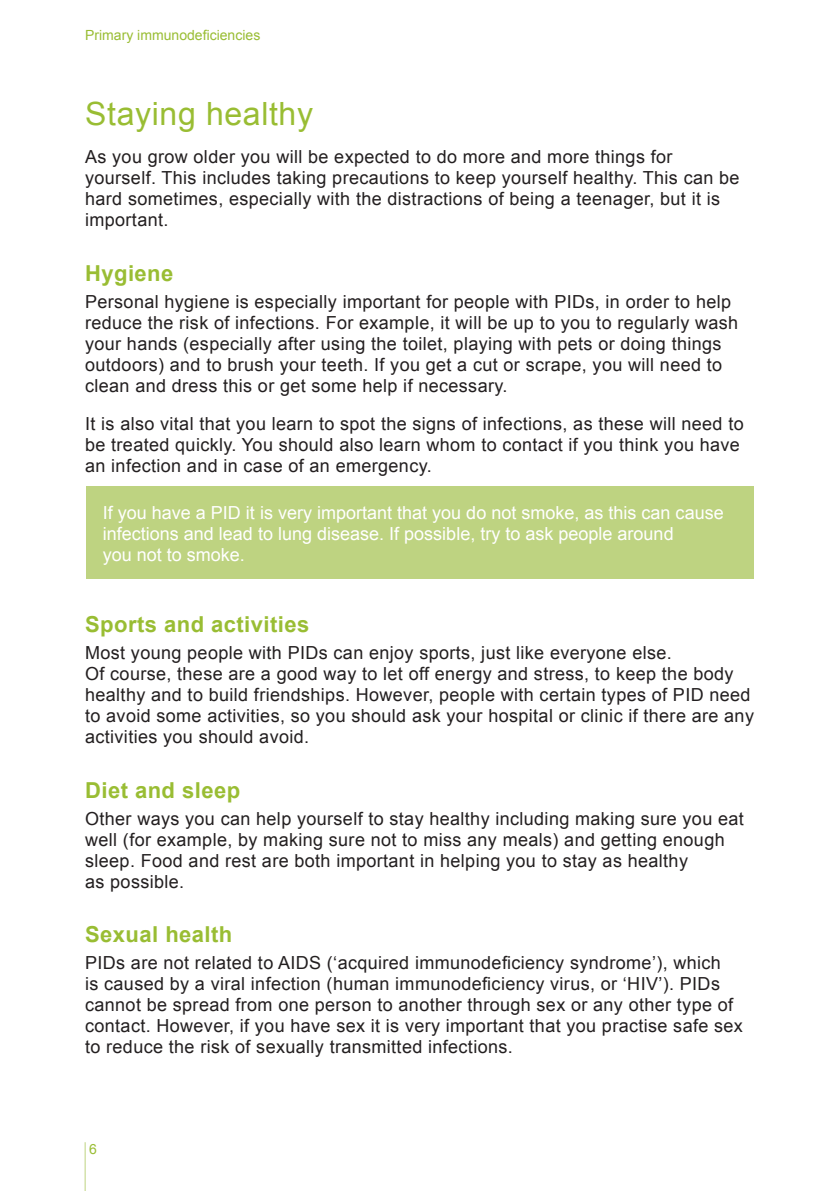
<style>
.page{position:relative;width:840px;height:1191px;background:#fff}
.page>*{position:absolute;margin:0;border:0;box-sizing:border-box;transform-origin:0 0}
.txt{font:32px "Arial";letter-spacing:.02em;color:#99bd33}
.txt-2{font:700 22px "Arial";letter-spacing:.02em;color:#99bd33}
.txt-3{font:18px/21px "Arial";letter-spacing:.02em;color:#231f20}
.txt-4{font:18px/21px "Arial";color:#fff}
.t1{font:14px "Arial";color:#99bd33}
</style>
<div class="page">
<hr style="left:85px;top:1142px;width:1px;height:49px;background:#bed381">
<div style="left:86px;top:486px;width:667px;height:92px;background:#bed381"></div>
<p class="t1" style="left:85px;top:25px;width:177px">Primary immunodeficiencies</p>
<p class="txt" style="left:85px;top:93px;width:229px">Staying healthy</p>
<p class="txt-3" style="left:85px;top:147px;width:655px">As you grow older you will be expected to do more and more things for yourself. This includes taking precautions to keep yourself healthy. This can be hard sometimes, especially with the distractions of being a teenager, but it is important.</p>
<p class="txt-2" style="left:85px;top:259px;width:90px">Hygiene</p>
<p class="txt-3" style="left:85px;top:291px;width:654px">Personal hygiene is especially important for people with PIDs, in order to help reduce the risk of infections. For example, it will be up to you to regularly wash your hands (especially after using the toilet, playing with pets or doing things outdoors) and to brush your teeth. If you get a cut or scrape, you will need to clean and dress this or get some help if necessary.</p>
<p class="txt-3" style="left:85px;top:413px;width:659px">It is also vital that you learn to spot the signs of infections, as these will need to be treated quickly. You should also learn whom to contact if you think you have an infection and in case of an emergency.</p>
<p class="txt-4" style="left:103px;top:502px;width:622px">If you have a PID it is very important that you do not smoke, as this can cause infections and lead to lung disease. If possible, try to ask people around<br>you not to smoke.</p>
<p class="txt-2" style="left:85px;top:610px;width:225px">Sports and activities</p>
<p class="txt-3" style="left:85px;top:642px;width:670px">Most young people with PIDs can enjoy sports, just like everyone else.<br>Of course, these are a good way to let off energy and stress, to keep the body healthy and to build friendships. However, people with certain types of PID need to avoid some activities, so you should ask your hospital or clinic if there are any activities you should avoid.</p>
<p class="txt-2" style="left:85px;top:775px;width:156px">Diet and sleep</p>
<p class="txt-3" style="left:85px;top:808px;width:660px">Other ways you can help yourself to stay healthy including making sure you eat well (for example, by making sure not to miss any meals) and getting enough sleep. Food and rest are both important in helping you to stay as healthy<br>as possible.</p>
<p class="txt-2" style="left:85px;top:920px;width:149px">Sexual health</p>
<p class="txt-3" style="left:85px;top:952px;width:659px">PIDs are not related to AIDS (‘acquired immunodeficiency syndrome’), which<br>is caused by a viral infection (human immunodeficiency virus, or ‘HIV’). PIDs cannot be spread from one person to another through sex or any other type of contact. However, if you have sex it is very important that you practise safe sex to reduce the risk of sexually transmitted infections.</p>
<p class="t1" style="left:89px;top:1140px;width:9px">6</p>
</div>
